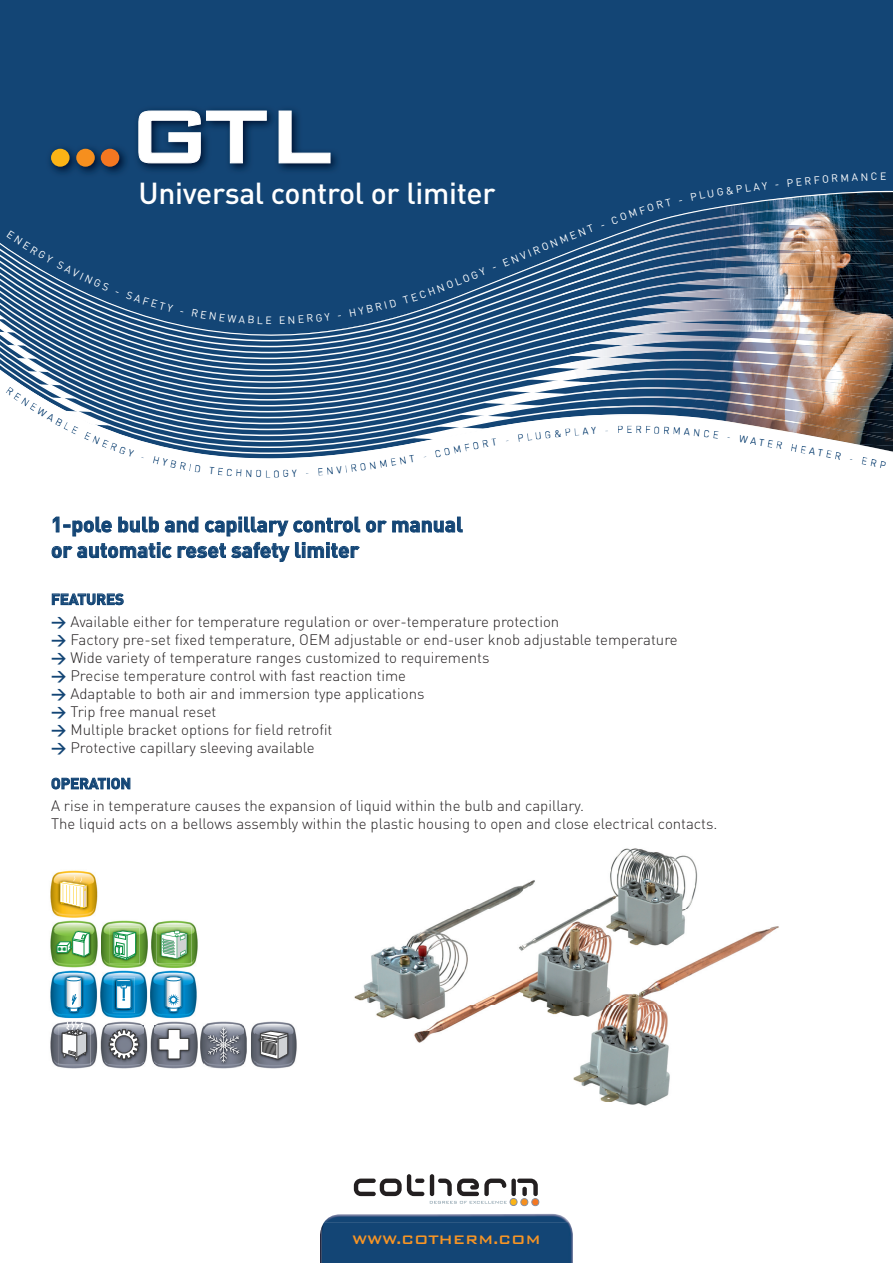
<style>
.page{position:relative;width:893px;height:1263px;background:#fff}
.page>*{position:absolute;margin:0;border:0;box-sizing:border-box;transform-origin:0 0}
.t1{font:500 100.5px "Bank Gothic BT";color:#fff}
.t2{font:500 30px "DIN";letter-spacing:-.01em;color:#fff}
.t3{font:700 21px/25.5px "DIN";color:#134575}
.t4{font:500 16.5px "Bank Gothic BT";letter-spacing:-.015em;color:#f79525}
.t5{font:300 15px/18px "DIN";color:#231f20}
.t6{font:700 15px "DIN";color:#134575}
.t7{font:10.5px "DIN";color:#fff}
.t8{font:10.5px "DIN";color:#134575}
.s1{font-weight:700;color:#134575}
</style>
<div class="page">
<div style="left:0;top:0;width:893px;height:89px;background:#134575"></div>
<svg style="left:0;top:351px;width:893px;height:108px"></svg>
<svg style="left:0;top:89px;width:893px;height:262px;background:#2d557d"></svg>
<img style="left:324px;top:1214px;width:245px;height:8px">
<img style="left:320px;top:1229px;width:1px;height:34px">
<div style="left:321px;top:1222px;width:252px;height:41px;background:#134575"></div>
<img style="left:45px;top:143px;width:85px;height:34px">
<div style="left:51px;top:149px;width:19px;height:18px;background:#fbb416;border-radius:50%"></div>
<div style="left:76px;top:149px;width:19px;height:18px;background:#f68f1e;border-radius:50%"></div>
<div style="left:101px;top:149px;width:18px;height:18px;background:#f47721;border-radius:50%"></div>
<img style="left:354px;top:848px;width:425px;height:258px">
<img style="left:251px;top:1021px;width:46px;height:48px">
<img style="left:255px;top:1028px;width:37px;height:36px">
<svg style="left:258px;top:1030px;width:31px;height:30px"></svg>
<img style="left:200px;top:1021px;width:47px;height:48px">
<img style="left:204px;top:1024px;width:39px;height:43px">
<svg style="left:208px;top:1027px;width:31px;height:35px"></svg>
<img style="left:50px;top:1021px;width:148px;height:48px">
<img style="left:155px;top:1026px;width:38px;height:37px">
<svg style="left:158px;top:1029px;width:32px;height:31px"></svg>
<img style="left:105px;top:1026px;width:38px;height:38px">
<svg style="left:109px;top:1029px;width:30px;height:31px"></svg>
<div style="left:115px;top:1035px;width:18px;height:18px;border:1px solid #3e3e3f;border-radius:50%"></div>
<img style="left:58px;top:1026px;width:32px;height:39px">
<svg style="left:61px;top:1021px;width:26px;height:40px"></svg>
<img style="left:50px;top:920px;width:98px;height:48px">
<img style="left:110px;top:928px;width:30px;height:36px">
<svg style="left:113px;top:930px;width:23px;height:30px"></svg>
<img style="left:151px;top:920px;width:47px;height:48px">
<img style="left:157px;top:926px;width:35px;height:38px">
<svg style="left:161px;top:931px;width:26px;height:28px"></svg>
<img style="left:50px;top:970px;width:47px;height:48px">
<img style="left:63px;top:974px;width:22px;height:42px">
<svg style="left:66px;top:976px;width:16px;height:36px"></svg>
<img style="left:150px;top:970px;width:47px;height:48px">
<img style="left:163px;top:974px;width:22px;height:42px">
<svg style="left:165px;top:976px;width:17px;height:36px"></svg>
<img style="left:100px;top:970px;width:47px;height:48px">
<img style="left:113px;top:977px;width:22px;height:36px">
<svg style="left:115px;top:979px;width:18px;height:30px"></svg>
<img style="left:50px;top:870px;width:48px;height:48px">
<img style="left:56px;top:877px;width:35px;height:36px">
<svg style="left:60px;top:876px;width:27px;height:32px"></svg>
<img style="left:100px;top:920px;width:1px;height:48px">
<img style="left:54px;top:929px;width:38px;height:31px">
<svg style="left:56px;top:931px;width:34px;height:26px"></svg>
<svg style="left:354px;top:1174px;width:70px;height:22px"></svg>
<svg style="left:430px;top:1174px;width:110px;height:32px"></svg>
<img style="left:133px;top:105px;width:209px;height:69px">
<svg style="left:138px;top:110px;width:129px;height:53px;background:#1e3f65"></svg>
<svg style="left:278px;top:110px;width:53px;height:53px;background:#1c426a"></svg>
<svg style="left:53px;top:517px;width:59px;height:19px"></svg>
<svg style="left:118px;top:517px;width:41px;height:15px"></svg>
<svg style="left:165px;top:517px;width:33px;height:15px"></svg>
<svg style="left:205px;top:517px;width:155px;height:19px"></svg>
<svg style="left:366px;top:517px;width:96px;height:15px"></svg>
<svg style="left:52px;top:542px;width:120px;height:16px"></svg>
<svg style="left:178px;top:542px;width:111px;height:20px"></svg>
<svg style="left:295px;top:542px;width:65px;height:16px"></svg>
<svg style="left:52px;top:593px;width:72px;height:12px"></svg>
<svg style="left:51px;top:778px;width:79px;height:11px"></svg>
<svg style="left:6px;top:387px;width:128px;height:70px"></svg>
<svg style="left:153px;top:456px;width:48px;height:3px"></svg>
<svg style="left:318px;top:454px;width:108px;height:5px"></svg>
<svg style="left:435px;top:438px;width:62px;height:20px"></svg>
<svg style="left:518px;top:427px;width:79px;height:15px"></svg>
<svg style="left:618px;top:426px;width:101px;height:13px"></svg>
<svg style="left:727px;top:435px;width:56px;height:14px"></svg>
<svg style="left:862px;top:457px;width:24px;height:2px"></svg>
<svg style="left:7px;top:231px;width:102px;height:60px;background:#25537f"></svg>
<svg style="left:126px;top:291px;width:47px;height:21px"></svg>
<svg style="left:192px;top:309px;width:71px;height:15px"></svg>
<svg style="left:280px;top:312px;width:50px;height:12px"></svg>
<svg style="left:349px;top:299px;width:48px;height:18px"></svg>
<div style="left:403px;top:277px;width:59px;height:27px;background:#134575"></div>
<div style="left:601px;top:198px;width:71px;height:28px;background:#134575"></div>
<div style="left:691px;top:181px;width:87px;height:20px;background:#134575"></div>
<svg style="left:787px;top:173px;width:99px;height:13px"></svg>
<h1 class="t1" style="left:127px;top:82px;width:209px">GTL</h1>
<h2 class="t2" style="left:138px;top:174px;width:359px">Universal control or limiter</h2>
<p class="t7" style="left:265px;top:313px;width:8px">E</p>
<p class="t7" style="left:558px;top:234px;width:37px;rotate:-21deg">MENT</p>
<p class="t7" style="left:460px;top:273px;width:104px;rotate:-22deg">OGY - ENVIRON</p>
<p class="t8" style="left:265px;top:467px;width:8px">L</p>
<h3 class="t3" style="left:51px;top:511px;width:413px">1-pole bulb and capillary control or manual or automatic reset safety limiter</h3>
<p class="t8" style="left:626px;top:423px;width:8px">E</p>
<p class="t5" style="left:51px;top:588px;width:510px;line-height:22.2px"><span class="s1">FEATURES<br>&gt;</span> Available either for temperature regulation or over-temperature protection</p>
<p class="t5" style="left:51px;top:630px;width:628px"><span class="s1">&gt;</span> Factory pre-set fixed temperature, OEM adjustable or end-user knob adjustable temperature <span class="s1">&gt;</span> Wide variety of temperature ranges customized to requirements<br><span class="s1">&gt;</span> Precise temperature control with fast reaction time<br><span class="s1">&gt;</span> Adaptable to both air and immersion type applications<br><span class="s1">&gt;</span> Trip free manual reset<br><span class="s1">&gt;</span> Multiple bracket options for field retrofit<br><span class="s1">&gt;</span> Protective capillary sleeving available</p>
<p class="t6" style="left:51px;top:774px;width:82px">OPERATION</p>
<p class="t5" style="left:51px;top:797px;width:668px">A rise in temperature causes the expansion of liquid within the bulb and capillary.<br>The liquid acts on a bellows assembly within the plastic housing to open and close electrical contacts.</p>
<p class="t8" style="left:752px;top:434px;width:84px;rotate:10deg">ATER HEATE</p>
<p class="t8" style="left:836px;top:449px;width:45px;rotate:11deg">R-ER</p>
<p class="t4" style="left:352px;top:1231px;width:190px">WWW.COTHERM.COM</p>
</div>
